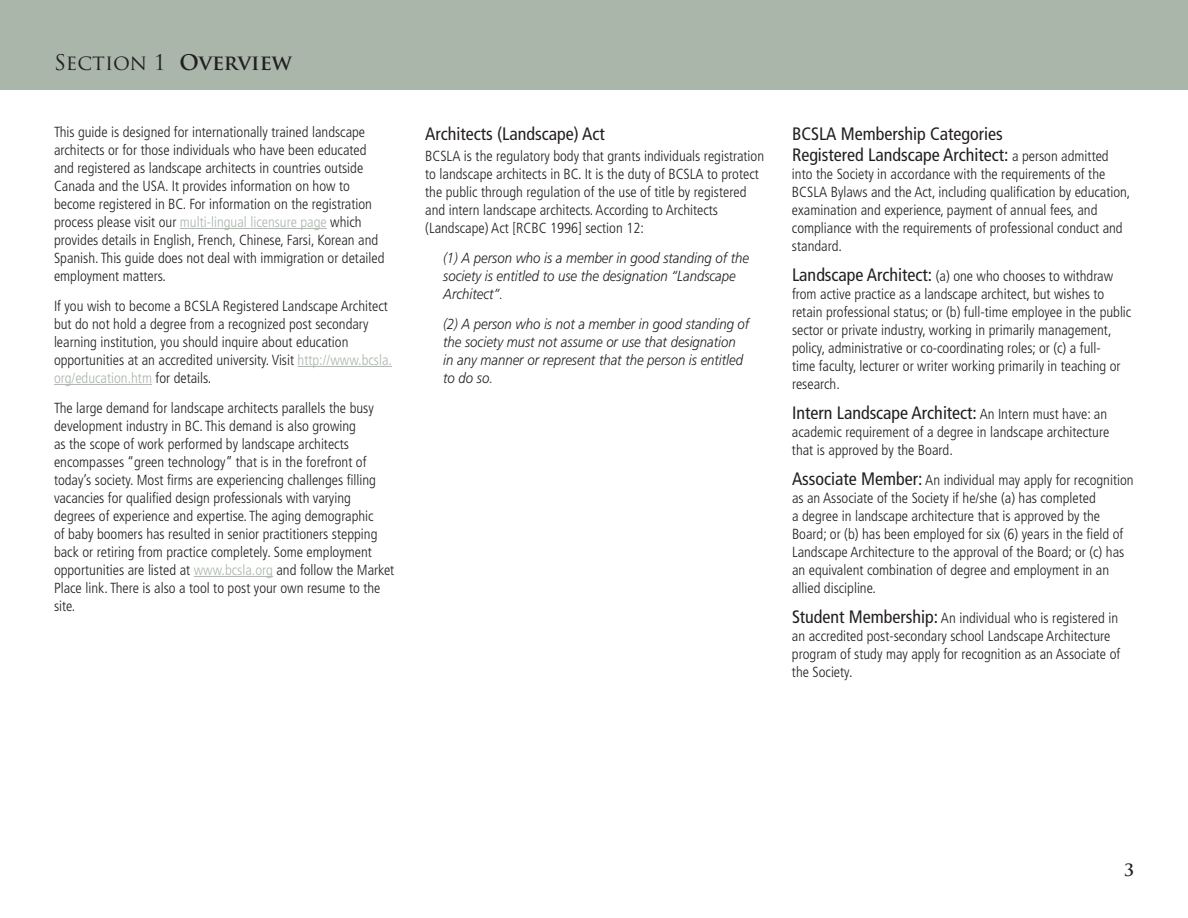
<style>
.page{position:relative;width:1188px;height:918px;background:#fff}
.page>*{position:absolute;margin:0;border:0;box-sizing:border-box;transform-origin:0 0}
.t1{font:21px "Trajan Pro";color:#231f20}
.t2{font:condensed 18px/21px "Frutiger";color:#231f20}
.t3{font:700 16.5px "Trajan Pro";color:#231f20}
.t4{font:300 condensed 14.7px/18px "Frutiger";color:#231f20}
.t5{font:italic 300 14.7px/18px "Frutiger";color:#231f20;scale:.9 1}
.s1{font-weight:700}
.s2{color:#abb6ab}
.s3{font-weight:300;font-size:14.7px}
.s4{font-weight:400;font-size:18px}
</style>
<div class="page">
<hr style="left:180px;top:228px;width:147px;height:1px;background:#abb6ab">
<hr style="left:298px;top:366px;width:94px;height:1px;background:#abb6ab">
<hr style="left:54px;top:384px;width:98px;height:1px;background:#abb6ab">
<hr style="left:194px;top:576px;width:79px;height:1px;background:#abb6ab">
<div style="left:0;top:0;width:1188px;height:90px;background:#abb6ab"></div>
<h1 class="t1" style="left:54px;top:49px;width:239px">SECTION 1 <span class="s1">OVERVIEW</span></h1>
<p class="t4" style="left:54px;top:123px;width:332px">This guide is designed for internationally trained landscape architects or for those individuals who have been educated and registered as landscape architects in countries outside Canada and the USA. It provides information on how to become registered in BC. For information on the registration process please visit our <span class="s2">multi-lingual licensure page</span> which provides details in English, French, Chinese, Farsi, Korean and Spanish. This guide does not deal with immigration or detailed employment matters.</p>
<p class="t4" style="left:54px;top:297px;width:340px">If you wish to become a BCSLA Registered Landscape Architect but do not hold a degree from a recognized post secondary learning institution, you should inquire about education opportunities at an accredited university. Visit <span class="s2">http://www.bcsla. org/education.htm</span> for details.</p>
<p class="t4" style="left:54px;top:399px;width:342px">The large demand for landscape architects parallels the busy development industry in BC. This demand is also growing<br>as the scope of work performed by landscape architects encompasses “green technology” that is in the forefront of today’s society. Most firms are experiencing challenges filling vacancies for qualified design professionals with varying degrees of experience and expertise. The aging demographic<br>of baby boomers has resulted in senior practitioners stepping back or retiring from practice completely. Some employment opportunities are listed at <span class="s2">www.bcsla.org</span> and follow the Market Place link. There is also a tool to post your own resume to the site.</p>
<p class="t2" style="left:425px;top:123px;width:181px">Architects (Landscape) Act</p>
<p class="t4" style="left:425px;top:147px;width:340px">BCSLA is the regulatory body that grants individuals registration to landscape architects in BC. It is the duty of BCSLA to protect the public through regulation of the use of title by registered and intern landscape architects. According to Architects (Landscape) Act [RCBC 1996] section 12:</p>
<p class="t5" style="left:443px;top:249px;width:341px">(1) A person who is a member in good standing of the society is entitled to use the designation “Landscape<br>Architect”.</p>
<p class="t5" style="left:443px;top:315px;width:342px">(2) A person who is not a member in good standing of the society must not assume or use that designation in any manner or represent that the person is entitled to do so.</p>
<p class="t2" style="left:792px;top:123px;width:318px">BCSLA Membership Categories<br>Registered Landscape Architect: <span class="s3">a person admitted</span></p>
<p class="t4" style="left:792px;top:165px;width:340px">into the Society in accordance with the requirements of the BCSLA Bylaws and the Act, including qualification by education, examination and experience, payment of annual fees, and compliance with the requirements of professional conduct and standard.</p>
<p class="t4" style="left:792px;top:267px;width:341px"><span class="s4">Landscape Architect:</span> (a) one who chooses to withdraw from active practice as a landscape architect, but wishes to retain professional status; or (b) full-time employee in the public sector or private industry, working in primarily management, policy, administrative or co-coordinating roles; or (c) a full-<br>time faculty, lecturer or writer working primarily in teaching or research.</p>
<p class="t2" style="left:792px;top:402px;width:317px">Intern Landscape Architect: <span class="s3">An Intern must have: an</span></p>
<p class="t4" style="left:792px;top:423px;width:319px">academic requirement of a degree in landscape architecture that is approved by the Board.</p>
<p class="t4" style="left:792px;top:471px;width:343px"><span class="s4">Associate Member:</span> An individual may apply for recognition as an Associate of the Society if he/she (a) has completed<br>a degree in landscape architecture that is approved by the Board; or (b) has been employed for six (6) years in the field of Landscape Architecture to the approval of the Board; or (c) has an equivalent combination of degree and employment in an allied discipline.</p>
<p class="t4" style="left:792px;top:609px;width:330px"><span class="s4">Student Membership:</span> An individual who is registered in an accredited post-secondary school Landscape Architecture program of study may apply for recognition as an Associate of the Society.</p>
<p class="t3" style="left:1124px;top:860px;width:11px">3</p>
</div>
